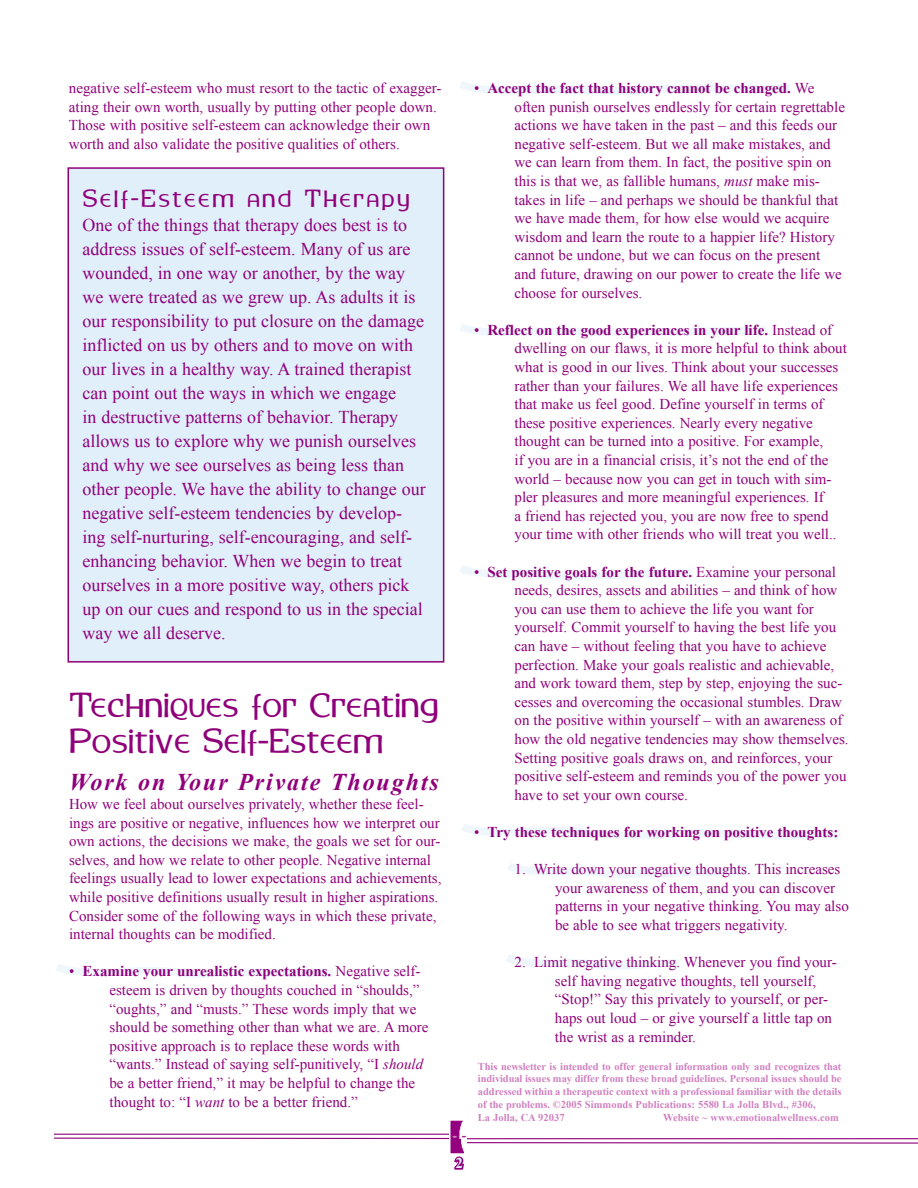
<style>
.page{position:relative;width:918px;height:1188px;background:#fff}
.page>*{position:absolute;margin:0;border:0;box-sizing:border-box;transform-origin:0 0}
.t1{font:31.5px/36px "Andorra";color:#8f007a}
.t2{font:italic 700 24px "Times New Roman";letter-spacing:.08em;color:#8f007a}
.t3{font:22.5px "Andorra";letter-spacing:.1em;color:#8f007a}
.t4{font:18px/24px "Times New Roman";color:#8f007a}
.t5{font:15px/18.6px "Times New Roman";color:#8f007a}
.t6{font:700 15px "Times New Roman";color:#8f007a}
.t7{font:700 15px "Times New Roman";color:#e0effa}
.t8{font:700 10.5px/12.8px "Times New Roman";letter-spacing:-.005em;color:#d080bf}
.s1{font-weight:700}
.s2{font-style:italic}
.s3{font-weight:400}
</style>
<div class="page">
<svg style="left:508px;top:863px;width:239px;height:15px"></svg>
<svg style="left:506px;top:955px;width:172px;height:15px"></svg>
<svg style="left:461px;top:824px;width:379px;height:16px"></svg>
<svg style="left:459px;top:565px;width:232px;height:15px"></svg>
<svg style="left:460px;top:81px;width:330px;height:14px"></svg>
<svg style="left:460px;top:324px;width:306px;height:12px"></svg>
<svg style="left:56px;top:964px;width:277px;height:14px"></svg>
<svg style="left:454px;top:1156px;width:10px;height:14px"></svg>
<hr style="left:54px;top:1134px;width:405px;height:1px;background:#8f007a">
<hr style="left:54px;top:1138px;width:405px;height:1px;background:#8f007a">
<hr style="left:459px;top:1138px;width:459px;height:1px;background:#8f007a">
<svg style="left:467px;top:1142px;width:451px;height:2px"></svg>
<img style="left:450px;top:1120px;width:16px;height:34px">
<div style="left:68px;top:168px;width:376px;height:494px;background:#e0effa"></div>
<div style="left:68px;top:167px;width:376px;height:496px;border:2px solid #8f007a"></div>
<p class="t5" style="left:69px;top:78px;width:374px">negative self-esteem who must resort to the tactic of exagger&shy;ating their own worth, usually by putting other people down.<br>Those with positive self-esteem can acknowledge their own worth and also validate the positive qualities of others.</p>
<h3 class="t3" style="left:82px;top:182px;width:328px">Self-Esteem and Therapy</h3>
<p class="t4" style="left:82px;top:212px;width:345px">One of the things that therapy does best is to address issues of self-esteem. Many of us are wounded, in one way or another, by the way we were treated as we grew up. As adults it is our responsibility to put closure on the damage inflicted on us by others and to move on with our lives in a healthy way. A trained therapist can point out the ways in which we engage<br>in destructive patterns of behavior. Therapy allows us to explore why we punish ourselves and why we see ourselves as being less than other people. We have the ability to change our negative self-esteem tendencies by develop&shy;ing self-nurturing, self-encouraging, and self&shy;enhancing behavior. When we begin to treat ourselves in a more positive way, others pick up on our cues and respond to us in the special way we all deserve.</p>
<h1 class="t1" style="left:69px;top:685px;width:371px">Techniques for Creating<br>Positive Self-Esteem</h1>
<h2 class="t2" style="left:69px;top:766px;width:371px">Work on Your Private Thoughts</h2>
<p class="t5" style="left:69px;top:794px;width:374px">How we feel about ourselves privately, whether these feel&shy;ings are positive or negative, influences how we interpret our own actions, the decisions we make, the goals we set for our&shy;selves, and how we relate to other people. Negative internal feelings usually lead to lower expectations and achievements, while positive definitions usually result in higher aspirations.<br>Consider some of the following ways in which these private, internal thoughts can be modified.</p>
<p class="t5" style="left:109px;top:962px;width:321px;text-indent:-40px">• <span class="s1">Examine your unrealistic expectations.</span> Negative self&shy;esteem is driven by thoughts couched in “shoulds,” “oughts,” and “musts.” These words imply that we should be something other than what we are. A more positive approach is to replace these words with “wants.” Instead of saying self-punitively, “I <span class="s2">should </span>be a better friend,” it may be helpful to change the thought to: “I <span class="s2">want</span> to be a better friend.”</p>
<p class="t5" style="left:514px;top:78px;width:332px;text-indent:-40px">• <span class="s1">Accept the fact that history cannot be changed.</span> We often punish ourselves endlessly for certain regrettable actions we have taken in the past – and this feeds our negative self-esteem. But we all make mistakes, and we can learn from them. In fact, the positive spin on this is that we, as fallible humans, <span class="s2">must</span> make mis&shy;takes in life – and perhaps we should be thankful that we have made them, for how else would we acquire wisdom and learn the route to a happier life? History cannot be undone, but we can focus on the present and future, drawing on our power to create the life we choose for ourselves.</p>
<p class="t5" style="left:514px;top:320px;width:334px;text-indent:-40px">• <span class="s1">Reflect on the good experiences in your life.</span> Instead of dwelling on our flaws, it is more helpful to think about what is good in our lives. Think about your successes rather than your failures. We all have life experiences that make us feel good. Define yourself in terms of these positive experiences. Nearly every negative thought can be turned into a positive. For example,<br>if you are in a financial crisis, it’s not the end of the world – because now you can get in touch with sim&shy;pler pleasures and more meaningful experiences. If<br>a friend has rejected you, you are now free to spend your time with other friends who will treat you well..</p>
<p class="t5" style="left:514px;top:562px;width:336px;text-indent:-40px">• <span class="s1">Set positive goals for the future.</span> Examine your personal needs, desires, assets and abilities – and think of how you can use them to achieve the life you want for yourself. Commit yourself to having the best life you can have – without feeling that you have to achieve perfection. Make your goals realistic and achievable, and work toward them, step by step, enjoying the suc&shy;cesses and overcoming the occasional stumbles. Draw on the positive within yourself – with an awareness of how the old negative tendencies may show themselves.<br>Setting positive goals draws on, and reinforces, your positive self-esteem and reminds you of the power you have to set your own course.</p>
<p class="t6" style="left:474px;top:822px;width:366px"><span class="s3">•</span> Try these techniques for working on positive thoughts:</p>
<p class="t5" style="left:555px;top:860px;width:295px;text-indent:-40px">1. Write down your negative thoughts. This increases your awareness of them, and you can discover patterns in your negative thinking. You may also be able to see what triggers negativity.</p>
<p class="t5" style="left:555px;top:953px;width:283px;text-indent:-40px">2. Limit negative thinking. Whenever you find your&shy;self having negative thoughts, tell yourself, “Stop!” Say this privately to yourself, or per&shy;haps out loud – or give yourself a little tap on the wrist as a reminder.</p>
<p class="t8" style="left:478px;top:1059px;width:365px">This newsletter is intended to offer general information only and recognizes that individual issues may differ from these broad guidelines. Personal issues should be addressed within a therapeutic context with a professional familiar with the details of the problems. ©2005 Simmonds Publications: 5580 La Jolla Blvd., #306,<br>La Jolla, CA 92037</p>
<p class="t8" style="left:663px;top:1110px;width:177px">Website ~ www.emotionalwellness.com</p>
<p class="t7" style="left:455px;top:1153px;width:9px">2</p>
</div>
